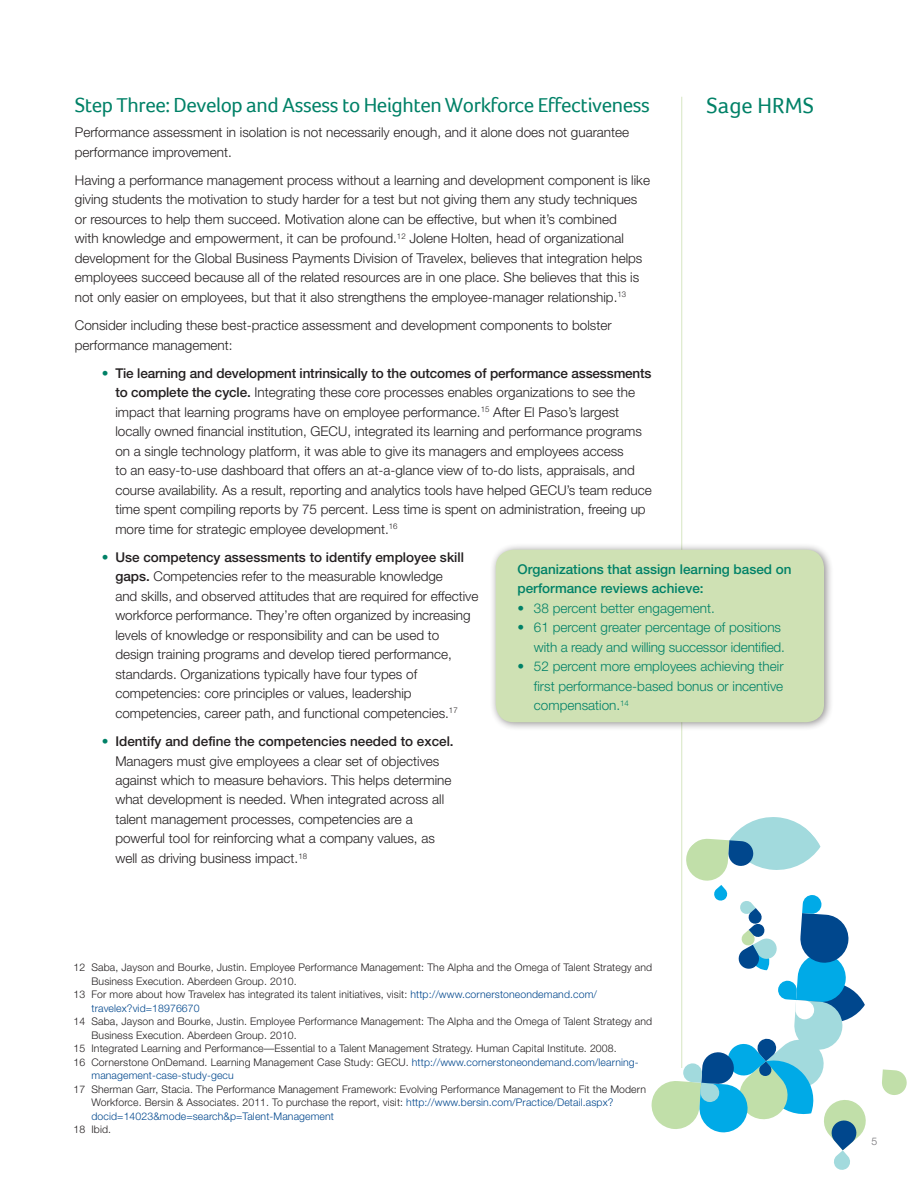
<style>
.page{position:relative;width:918px;height:1188px;background:#fff}
.page>*{position:absolute;margin:0;border:0;box-sizing:border-box;transform-origin:0 0}
.t1{font:22.5px "Foco";letter-spacing:.005em;color:#008167}
.t2{font:21px "Foco";letter-spacing:-.02em;color:#008167}
.t3{font:300 13.5px/19.5px "Helvetica Neue";color:#231f20}
.t4{font:300 13.5px/19.5px "Helvetica Neue";color:#008167;text-align:right}
.t5{font:500 13.5px/19.5px "Helvetica Neue";color:#008167}
.t6{font:300 10.5px/13.5px "Helvetica Neue";letter-spacing:.01em;color:#231f20}
.t7{font:300 10.5px "Helvetica Neue";letter-spacing:.01em;color:#00478d}
.t8{font:300 10.5px "Helvetica Neue";color:#717074}
.s1{color:#008167}
.s2{font-weight:500}
.s3{color:#00478d}
</style>
<div class="page">
<hr style="left:681px;top:97px;width:1px;height:971px;background:#d7e6c2">
<svg style="left:882px;top:1069px;width:25px;height:26px"></svg>
<svg style="left:651px;top:816px;width:215px;height:354px"></svg>
<div style="left:489px;top:543px;width:345px;height:189px;background:#231f20;opacity:.5"></div>
<div style="left:496px;top:550px;width:328px;height:172px;background:#cfe1b4;border-radius:18px"></div>
<h2 class="t2" style="left:75px;top:93px;width:577px">Step Three: Develop and Assess to Heighten Workforce Effectiveness</h2>
<h1 class="t1" style="left:707px;top:93px;width:109px">Sage HRMS</h1>
<p class="t3" style="left:75px;top:122px;width:556px">Performance assessment in isolation is not necessarily enough, and it alone does not guarantee performance improvement.</p>
<p class="t3" style="left:75px;top:170px;width:577px">Having a performance management process without a learning and development component is like giving students the motivation to study harder for a test but not giving them any study techniques or resources to help them succeed. Motivation alone can be effective, but when it’s combined<br>with knowledge and empowerment, it can be profound.<sup>12</sup> Jolene Holten, head of organizational development for the Global Business Payments Division of Travelex, believes that integration helps employees succeed because all of the related resources are in one place. She believes that this is not only easier on employees, but that it also strengthens the employee-manager relationship.<sup>13</sup></p>
<p class="t3" style="left:75px;top:315px;width:538px">Consider including these best-practice assessment and development components to bolster performance management:</p>
<p class="t3" style="left:115px;top:363px;width:538px;text-indent:-13px"><span class="s1">•</span> <span class="s2">Tie learning and development intrinsically to the outcomes of performance assessments to complete the cycle.</span> Integrating these core processes enables organizations to see the impact that learning programs have on employee performance.<sup>15</sup> After El Paso’s largest locally owned financial institution, GECU, integrated its learning and performance programs on a single technology platform, it was able to give its managers and employees access<br>to an easy-to-use dashboard that offers an at-a-glance view of to-do lists, appraisals, and course availability. As a result, reporting and analytics tools have helped GECU’s team reduce time spent compiling reports by 75 percent. Less time is spent on administration, freeing up more time for strategic employee development.<sup>16</sup></p>
<p class="t3" style="left:115px;top:547px;width:365px;text-indent:-14px"><span class="s1">•</span> <span class="s2">Use competency assessments to identify employee skill gaps.</span> Competencies refer to the measurable knowledge<br>and skills, and observed attitudes that are required for effective workforce performance. They’re often organized by increasing levels of knowledge or responsibility and can be used to design training programs and develop tiered performance, standards. Organizations typically have four types of competencies: core principles or values, leadership competencies, career path, and functional competencies.<sup>17</sup></p>
<p class="t3" style="left:115px;top:731px;width:340px;text-indent:-14px"><span class="s1">•</span> <span class="s2">Identify and define the competencies needed to excel.<br></span>Managers must give employees a clear set of objectives against which to measure behaviors. This helps determine what development is needed. When integrated across all talent management processes, competencies are a powerful tool for reinforcing what a company values, as well as driving business impact.<sup>18</sup></p>
<p class="t5" style="left:517px;top:559px;width:276px">Organizations that assign learning based on performance reviews achieve:</p>
<p class="t4" style="left:517px;top:598px;width:199px">• 38 percent better engagement.</p>
<p class="t4" style="left:517px;top:617px;width:269px">• 61 percent greater percentage of positions with a ready and willing successor identified.</p>
<p class="t4" style="left:534px;top:656px;width:251px;text-align:justify;text-indent:-16px">• 52 percent more employees achieving their first performance-based bonus or incentive compensation.<sup>14</sup></p>
<p class="t6" style="left:74px;top:960px;width:580px">12 Saba, Jayson and Bourke, Justin. Employee Performance Management: The Alpha and the Omega of Talent Strategy and</p>
<p class="t6" style="left:91px;top:974px;width:207px">Business Execution. Aberdeen Group. 2010.</p>
<p class="t6" style="left:74px;top:987px;width:525px">13 For more about how Travelex has integrated its talent initiatives, visit: <span class="s3">http://www.cornerstoneondemand.com/</span></p>
<p class="t7" style="left:91px;top:1002px;width:110px">travelex?vid=18976670</p>
<p class="t6" style="left:74px;top:1014px;width:580px">14 Saba, Jayson and Bourke, Justin. Employee Performance Management: The Alpha and the Omega of Talent Strategy and</p>
<p class="t6" style="left:91px;top:1028px;width:207px">Business Execution. Aberdeen Group. 2010.</p>
<p class="t6" style="left:74px;top:1041px;width:545px">15 Integrated Learning and Performance—Essential to a Talent Management Strategy. Human Capital Institute. 2008.</p>
<p class="t6" style="left:74px;top:1055px;width:567px">16 Cornerstone OnDemand. Learning Management Case Study: GECU. <span class="s3">http://www.cornerstoneondemand.com/learning-</span></p>
<p class="t7" style="left:91px;top:1069px;width:144px">management-case-study-gecu</p>
<p class="t6" style="left:91px;top:1082px;width:556px;text-indent:-18px">17 Sherman Garr, Stacia. The Performance Management Framework: Evolving Performance Management to Fit the Modern<br>Workforce. Bersin &amp; Associates. 2011. To purchase the report, visit: <span class="s3">http://www.bersin.com/Practice/Detail.aspx? docid=14023&amp;mode=search&amp;p=Talent-Management</span></p>
<p class="t6" style="left:73px;top:1122px;width:39px">18 Ibid.</p>
<p class="t8" style="left:872px;top:1135px;width:7px">5</p>
</div>
